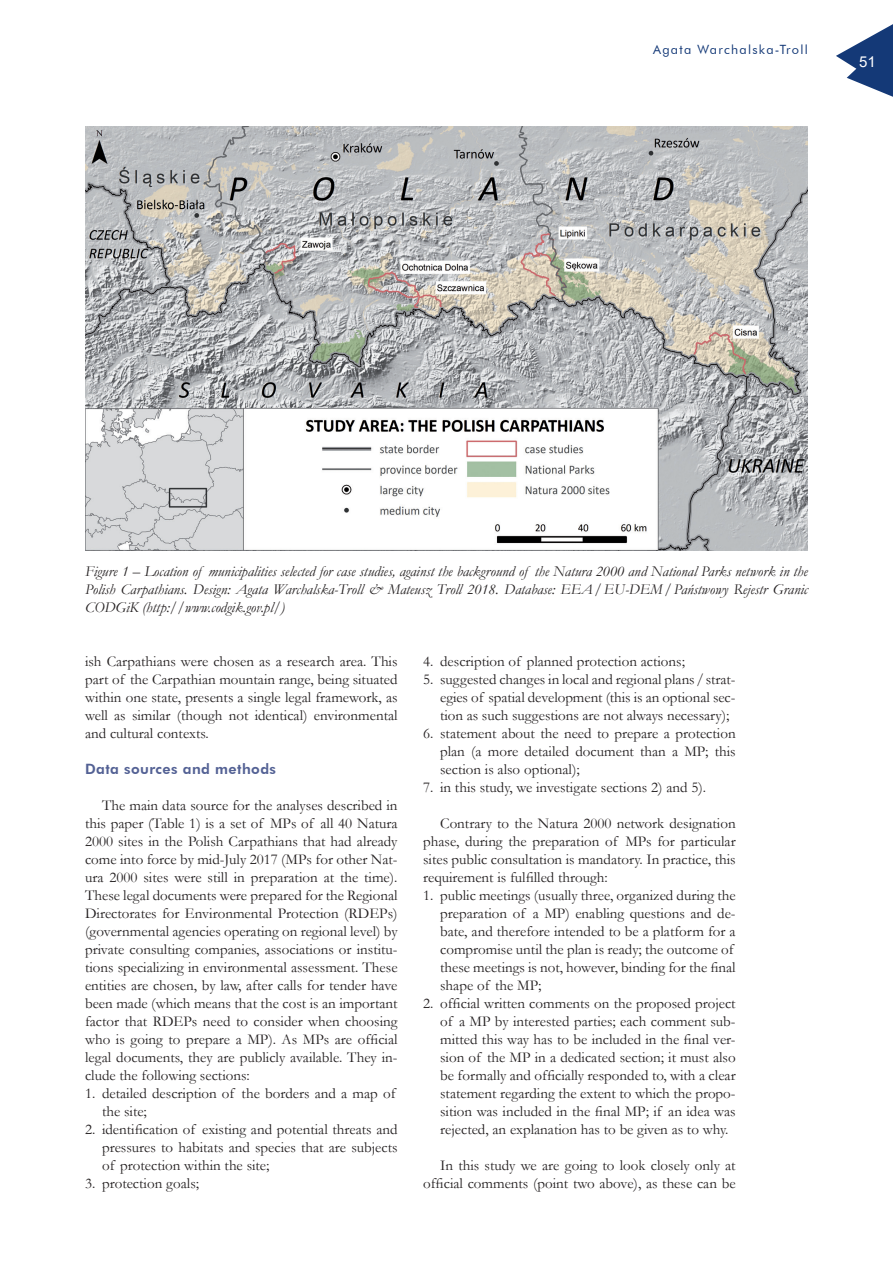
<style>
.page{position:relative;width:893px;height:1263px;background:#fff}
.page>*{position:absolute;margin:0;border:0;box-sizing:border-box;transform-origin:0 0}
.t1{font:15px/18px "Garamond";color:#231f20;text-align:justify}
.t2{font:italic 15px/18px "Garamond";color:#231f20;text-align:justify}
.t3{font:15px "Arial";color:#fff}
.t4{font:800 14.25px "Futura BT";letter-spacing:.03em;color:#536194}
.t5{font:12.75px "Futura BT";letter-spacing:.1em;color:#143977}
</style>
<div class="page">
<svg style="left:836px;top:24px;width:57px;height:73px"></svg>
<img style="left:85px;top:127px;width:722px;height:423px">
<p class="t5" style="left:653px;top:42px;width:156px">Agata Warchalska-Troll</p>
<p class="t3" style="left:859px;top:51px;width:18px">51</p>
<p class="t2" style="left:85px;top:562px;width:724px">Figure 1 – Location of municipalities selected for case studies, against the background of the Natura 2000 and National Parks network in the Polish Carpathians. Design: Agata Warchalska-Troll &amp; Mateusz Troll 2018. Database: EEA/EU-DEM/Państwowy Rejestr Granic CODGiK (http://www.codgik.gov.pl/)</p>
<p class="t1" style="left:85px;top:652px;width:314px">ish Carpathians were chosen as a research area. This part of the Carpathian mountain range, being situated within one state, presents a single legal framework, as well as similar (though not identical) environmental and cultural contexts.</p>
<p class="t4" style="left:85px;top:760px;width:193px">Data sources and methods</p>
<p class="t1" style="left:85px;top:796px;width:314px;text-indent:17px">The main data source for the analyses described in this paper (Table 1) is a set of MPs of all 40 Natura 2000 sites in the Polish Carpathians that had already come into force by mid-July 2017 (MPs for other Nat&shy;ura 2000 sites were still in preparation at the time).<br>These legal documents were prepared for the Regional Directorates for Environmental Protection (RDEPs) (governmental agencies operating on regional level) by private consulting companies, associations or institu&shy;tions specializing in environmental assessment. These entities are chosen, by law, after calls for tender have been made (which means that the cost is an important factor that RDEPs need to consider when choosing who is going to prepare a MP). As MPs are official legal documents, they are publicly available. They in&shy;clude the following sections:</p>
<p class="t1" style="left:102px;top:1084px;width:295px;text-indent:-17px">1. detailed description of the borders and a map of the site;</p>
<p class="t1" style="left:102px;top:1120px;width:297px;text-indent:-17px">2. identification of existing and potential threats and pressures to habitats and species that are subjects of protection within the site;</p>
<p class="t1" style="left:85px;top:1174px;width:116px">3. protection goals;</p>
<p class="t1" style="left:423px;top:652px;width:263px">4. description of planned protection actions;</p>
<p class="t1" style="left:440px;top:670px;width:297px;text-indent:-17px">5. suggested changes in local and regional plans/strat&shy;egies of spatial development (this is an optional sec&shy;tion as such suggestions are not always necessary);</p>
<p class="t1" style="left:440px;top:724px;width:297px;text-indent:-17px">6. statement about the need to prepare a protection plan (a more detailed document than a MP; this section is also optional);</p>
<p class="t1" style="left:423px;top:778px;width:284px">7. in this study, we investigate sections 2) and 5).</p>
<p class="t1" style="left:423px;top:814px;width:314px;text-indent:17px">Contrary to the Natura 2000 network designation phase, during the preparation of MPs for particular sites public consultation is mandatory. In practice, this requirement is fulfilled through:</p>
<p class="t1" style="left:440px;top:886px;width:297px;text-align:left;text-indent:-17px">1. public meetings (usually three, organized during the preparation of a MP) enabling questions and de&shy;bate, and therefore intended to be a platform for a compromise until the plan is ready; the outcome of these meetings is not, however, binding for the final shape of the MP;</p>
<p class="t1" style="left:440px;top:994px;width:297px;text-indent:-17px">2. official written comments on the proposed project of a MP by interested parties; each comment sub&shy;mitted this way has to be included in the final ver&shy;sion of the MP in a dedicated section; it must also be formally and officially responded to, with a clear statement regarding the extent to which the propo&shy;sition was included in the final MP; if an idea was rejected, an explanation has to be given as to why.</p>
<p class="t1" style="left:423px;top:1156px;width:314px;text-align:right">In this study we are going to look closely only at official comments (point two above), as these can be</p>
</div>
